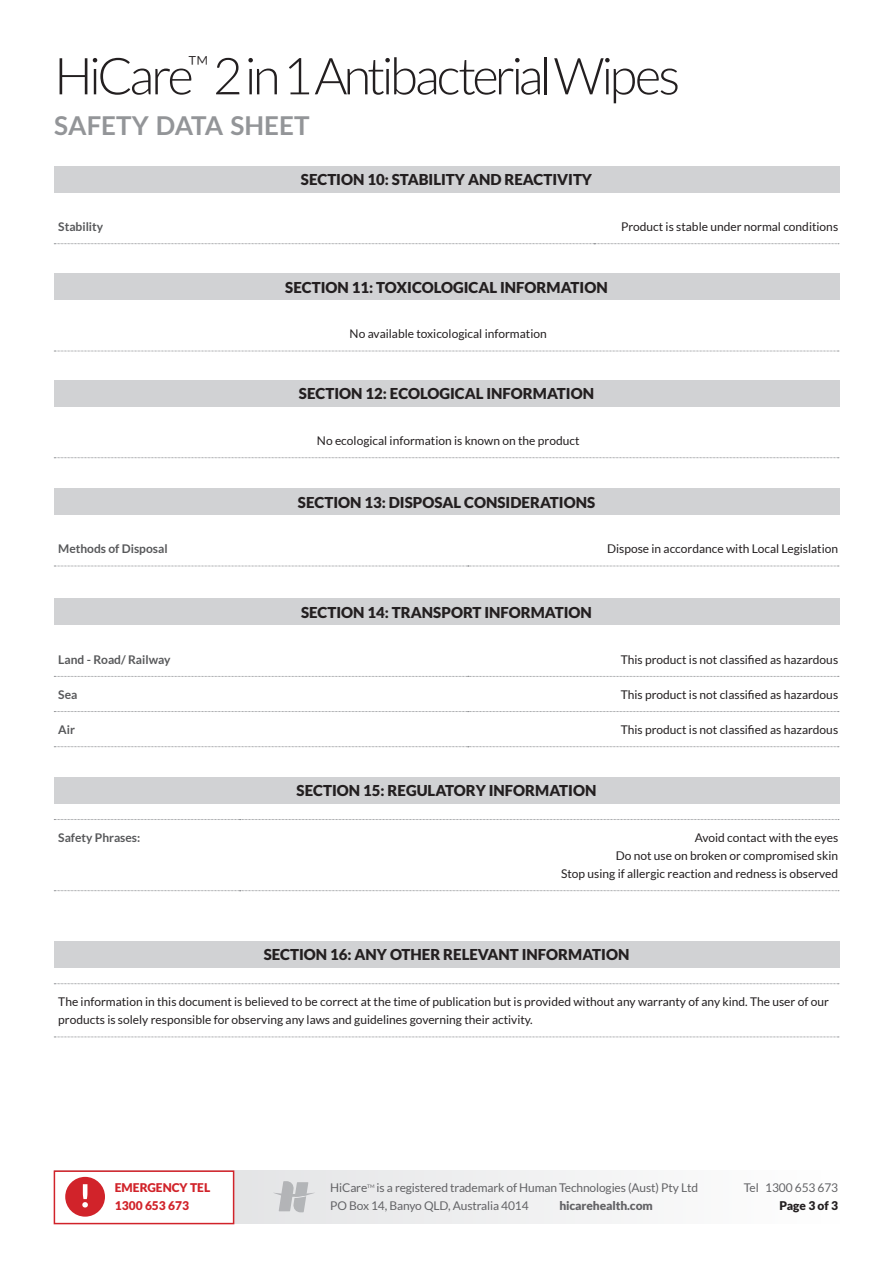
<style>
.page{position:relative;width:893px;height:1263px;background:#fff}
.page>*{position:absolute;margin:0;border:0;box-sizing:border-box;transform-origin:0 0}
.t1{font:300 51px "Lato";letter-spacing:-.075em;color:#231f20}
.t2{font:700 26.1px "Lato";color:#939598}
.t3{font:900 15px "Lato";color:#231f20}
.t4{font:12px/18px "Lato";color:#231f20;text-align:right}
.t5{font:12px/18px "Lato";letter-spacing:-.01em;color:#636366}
.t6{font:700 12px "Lato";color:#57585a}
.t7{font:900 12px/18px "Lato";color:#d1232a}
.t8{font:900 12px "Lato";letter-spacing:-.01em;color:#636366}
.t9{font:900 12px "Lato";color:#231f20}
.t10{font:4.95px "Lato";color:#636366}
</style>
<div class="page">
<div style="left:54px;top:1170px;width:785px;height:54px;background:linear-gradient(to bottom,#f1f1f2,#f1f1f2)"></div>
<svg style="left:273px;top:1181px;width:42px;height:31px"></svg>
<div style="left:54px;top:1170px;width:180px;height:54px;background:#fff;border:2px solid #d1232a"></div>
<div style="left:65px;top:1177px;width:40px;height:40px;background:#d1232a;border-radius:50%"></div>
<svg style="left:82px;top:1184px;width:6px;height:23px"></svg>
<svg style="left:54px;top:243px;width:785px;height:1px"></svg>
<div style="left:54px;top:166px;width:785px;height:27px;background:#d1d2d4"></div>
<svg style="left:54px;top:351px;width:785px;height:1px"></svg>
<svg style="left:54px;top:457px;width:785px;height:1px"></svg>
<div style="left:54px;top:273px;width:785px;height:27px;background:#d1d2d4"></div>
<div style="left:54px;top:380px;width:785px;height:27px;background:#d1d2d4"></div>
<div style="left:54px;top:488px;width:785px;height:27px;background:#d1d2d4"></div>
<svg style="left:54px;top:566px;width:785px;height:1px"></svg>
<svg style="left:54px;top:676px;width:785px;height:1px"></svg>
<svg style="left:54px;top:711px;width:785px;height:1px"></svg>
<svg style="left:54px;top:746px;width:785px;height:1px"></svg>
<div style="left:54px;top:598px;width:785px;height:27px;background:#d1d2d4"></div>
<svg style="left:54px;top:819px;width:785px;height:1px"></svg>
<svg style="left:54px;top:890px;width:785px;height:1px"></svg>
<svg style="left:54px;top:983px;width:785px;height:1px"></svg>
<svg style="left:54px;top:1037px;width:785px;height:1px"></svg>
<div style="left:54px;top:777px;width:785px;height:26px;background:#d1d2d4"></div>
<div style="left:54px;top:941px;width:785px;height:27px;background:#d1d2d4"></div>
<h1 class="t1" style="left:54px;top:49px;width:627px">HiCare<sup>™</sup> 2 in 1 Antibacterial Wipes</h1>
<h2 class="t2" style="left:54px;top:111px;width:257px">SAFETY DATA SHEET</h2>
<p class="t3" style="left:301px;top:171px;width:293px">SECTION 10: STABILITY AND REACTIVITY</p>
<p class="t6" style="left:58px;top:220px;width:46px">Stability</p>
<p class="t4" style="left:621px;top:218px;width:219px">Product is stable under normal conditions</p>
<p class="t3" style="left:285px;top:278px;width:324px">SECTION 11: TOXICOLOGICAL INFORMATION</p>
<p class="t4" style="left:350px;top:325px;width:199px">No available toxicological information</p>
<p class="t3" style="left:299px;top:385px;width:297px">SECTION 12: ECOLOGICAL INFORMATION</p>
<p class="t4" style="left:317px;top:432px;width:264px">No ecological information is known on the product</p>
<p class="t3" style="left:298px;top:493px;width:299px">SECTION 13: DISPOSAL CONSIDERATIONS</p>
<p class="t6" style="left:58px;top:542px;width:111px">Methods of Disposal</p>
<p class="t4" style="left:607px;top:540px;width:233px">Dispose in accordance with Local Legislation</p>
<p class="t3" style="left:301px;top:604px;width:292px">SECTION 14: TRANSPORT INFORMATION</p>
<p class="t6" style="left:58px;top:652px;width:114px">Land - Road/ Railway</p>
<p class="t4" style="left:621px;top:650px;width:219px">This product is not classified as hazardous</p>
<p class="t6" style="left:58px;top:687px;width:21px">Sea</p>
<p class="t4" style="left:621px;top:685px;width:219px">This product is not classified as hazardous</p>
<p class="t6" style="left:58px;top:723px;width:18px">Air</p>
<p class="t4" style="left:621px;top:720px;width:219px">This product is not classified as hazardous</p>
<p class="t3" style="left:297px;top:782px;width:301px">SECTION 15: REGULATORY INFORMATION</p>
<p class="t6" style="left:58px;top:831px;width:84px">Safety Phrases:</p>
<p class="t4" style="left:561px;top:828px;width:279px">Avoid contact with the eyes<br>Do not use on broken or compromised skin<br>Stop using if allergic reaction and redness is observed</p>
<p class="t3" style="left:264px;top:946px;width:367px">SECTION 16: ANY OTHER RELEVANT INFORMATION</p>
<p class="t4" style="left:58px;top:993px;width:772px;text-align:left">The information in this document is believed to be correct at the time of publication but is provided without any warranty of any kind. The user of our products is solely responsible for observing any laws and guidelines governing their activity.</p>
<p class="t7" style="left:115px;top:1179px;width:97px">EMERGENCY TEL<br>1300 653 673</p>
<p class="t5" style="left:330px;top:1178px;width:369px;text-indent:46px">is a registered trademark of Human Technologies (Aust) Pty Ltd<br>PO Box 14, Banyo QLD, Australia 4014</p>
<p class="t5" style="left:330px;top:1178px;width:38px">HiCare</p>
<p class="t10" style="left:367px;top:1183px;width:9px">tm</p>
<p class="t8" style="left:559px;top:1198px;width:95px">hicarehealth.com</p>
<p class="t5" style="left:744px;top:1178px;width:96px">Tel 1300 653 673</p>
<p class="t9" style="left:779px;top:1198px;width:60px">Page 3 of 3</p>
</div>
